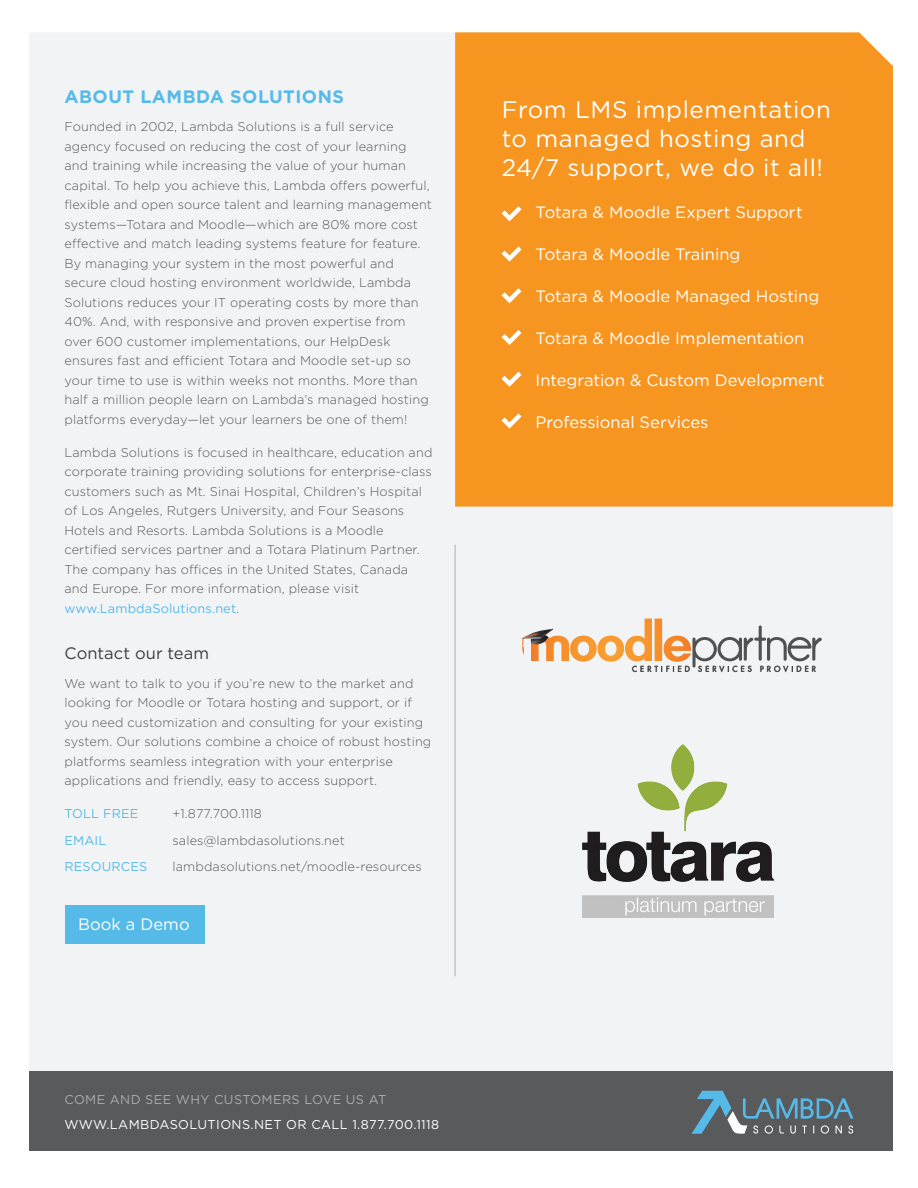
<style>
.page{position:relative;width:918px;height:1188px;background:#fff}
.page>*{position:absolute;margin:0;border:0;box-sizing:border-box;transform-origin:0 0}
.t1{font:24px/28.8px "Gotham";letter-spacing:.025em;color:#fff}
.t2{font:700 18px "Gotham";letter-spacing:.025em;color:#56bae9}
.t3{font:16.5px "Gotham";color:#fff}
.t4{font:16.5px "Gotham";letter-spacing:.005em;color:#3e3e3f}
.t5{font:300 12.75px/19.5px "Gotham";letter-spacing:.01em;color:#57585a}
.t6{font:12.75px "Gotham";letter-spacing:.03em;color:#fff}
.t7{font:12.75px "Gotham";letter-spacing:.03em;color:#abacb0}
.t8{font:12.75px "Gotham";letter-spacing:.01em;color:#56bae9}
.t9{font:500 7.8px "Futura";letter-spacing:.34em;color:#464747}
.s1{font-weight:400;color:#56bae9}
</style>
<div class="page">
<div style="left:29px;top:33px;width:864px;height:1038px;background:#f2f3f4"></div>
<div style="left:455px;top:32px;width:438px;height:475px;background:#f79521"></div>
<div style="left:29px;top:1071px;width:864px;height:80px;background:#595a5c"></div>
<svg style="left:521px;top:619px;width:301px;height:53px"></svg>
<hr style="left:455px;top:545px;width:1px;height:431px;background:#acadae">
<svg style="left:691px;top:1091px;width:163px;height:43px"></svg>
<img style="left:583px;top:744px;width:191px;height:173px">
<svg style="left:502px;top:206px;width:20px;height:15px"></svg>
<svg style="left:502px;top:247px;width:20px;height:15px"></svg>
<svg style="left:502px;top:288px;width:20px;height:15px"></svg>
<svg style="left:502px;top:330px;width:20px;height:15px"></svg>
<svg style="left:502px;top:372px;width:20px;height:15px"></svg>
<svg style="left:502px;top:413px;width:20px;height:16px"></svg>
<div style="left:65px;top:905px;width:139px;height:39px;background:#56bae9"></div>
<h2 class="t2" style="left:64px;top:85px;width:281px">ABOUT LAMBDA SOLUTIONS</h2>
<p class="t5" style="left:64px;top:117px;width:369px">Founded in 2002, Lambda Solutions is a full service agency focused on reducing the cost of your learning and training while increasing the value of your human capital. To help you achieve this, Lambda offers powerful, flexible and open source talent and learning management systems—Totara and Moodle—which are 80% more cost effective and match leading systems feature for feature.<br>By managing your system in the most powerful and secure cloud hosting environment worldwide, Lambda Solutions reduces your IT operating costs by more than 40%. And, with responsive and proven expertise from over 600 customer implementations, our HelpDesk ensures fast and efficient Totara and Moodle set-up so your time to use is within weeks not months. More than half a million people learn on Lambda’s managed hosting platforms everyday—let your learners be one of them!</p>
<p class="t5" style="left:64px;top:442px;width:369px">Lambda Solutions is focused in healthcare, education and corporate training providing solutions for enterprise-class customers such as Mt. Sinai Hospital, Children’s Hospital of Los Angeles, Rutgers University, and Four Seasons Hotels and Resorts. Lambda Solutions is a Moodle certified services partner and a Totara Platinum Partner.<br>The company has offices in the United States, Canada and Europe. For more information, please visit <span class="s1">www.LambdaSolutions.net</span>.</p>
<p class="t4" style="left:64px;top:643px;width:146px">Contact our team</p>
<p class="t5" style="left:64px;top:673px;width:368px">We want to talk to you if you’re new to the market and looking for Moodle or Totara hosting and support, or if you need customization and consulting for your existing system. Our solutions combine a choice of robust hosting platforms seamless integration with your enterprise applications and friendly, easy to access support.</p>
<p class="t8" style="left:64px;top:806px;width:75px">TOLL FREE</p>
<p class="t5" style="left:173px;top:804px;width:91px">+1.877.700.1118</p>
<p class="t8" style="left:64px;top:832px;width:43px">EMAIL</p>
<p class="t5" style="left:173px;top:830px;width:174px">sales@lambdasolutions.net</p>
<p class="t8" style="left:65px;top:858px;width:84px">RESOURCES</p>
<p class="t5" style="left:173px;top:856px;width:251px">lambdasolutions.net/moodle-resources</p>
<p class="t3" style="left:78px;top:914px;width:113px">Book a Demo</p>
<h1 class="t1" style="left:502px;top:95px;width:331px">From LMS implementation to managed hosting and<br>24/7 support, we do it all!</h1>
<p class="t3" style="left:535px;top:202px;width:269px">Totara &amp; Moodle Expert Support</p>
<p class="t3" style="left:535px;top:244px;width:207px">Totara &amp; Moodle Training</p>
<p class="t3" style="left:535px;top:286px;width:285px">Totara &amp; Moodle Managed Hosting</p>
<p class="t3" style="left:535px;top:327px;width:270px">Totara &amp; Moodle Implementation</p>
<p class="t3" style="left:535px;top:369px;width:291px">Integration &amp; Custom Development</p>
<p class="t3" style="left:535px;top:411px;width:174px">Professional Services</p>
<p class="t9" style="left:632px;top:663px;width:186px">CERTIFIED SERVICES PROVIDER</p>
<p class="t7" style="left:64px;top:1091px;width:323px">COME AND SEE WHY CUSTOMERS LOVE US AT</p>
<p class="t6" style="left:64px;top:1117px;width:376px">WWW.LAMBDASOLUTIONS.NET OR CALL 1.877.700.1118</p>
</div>
